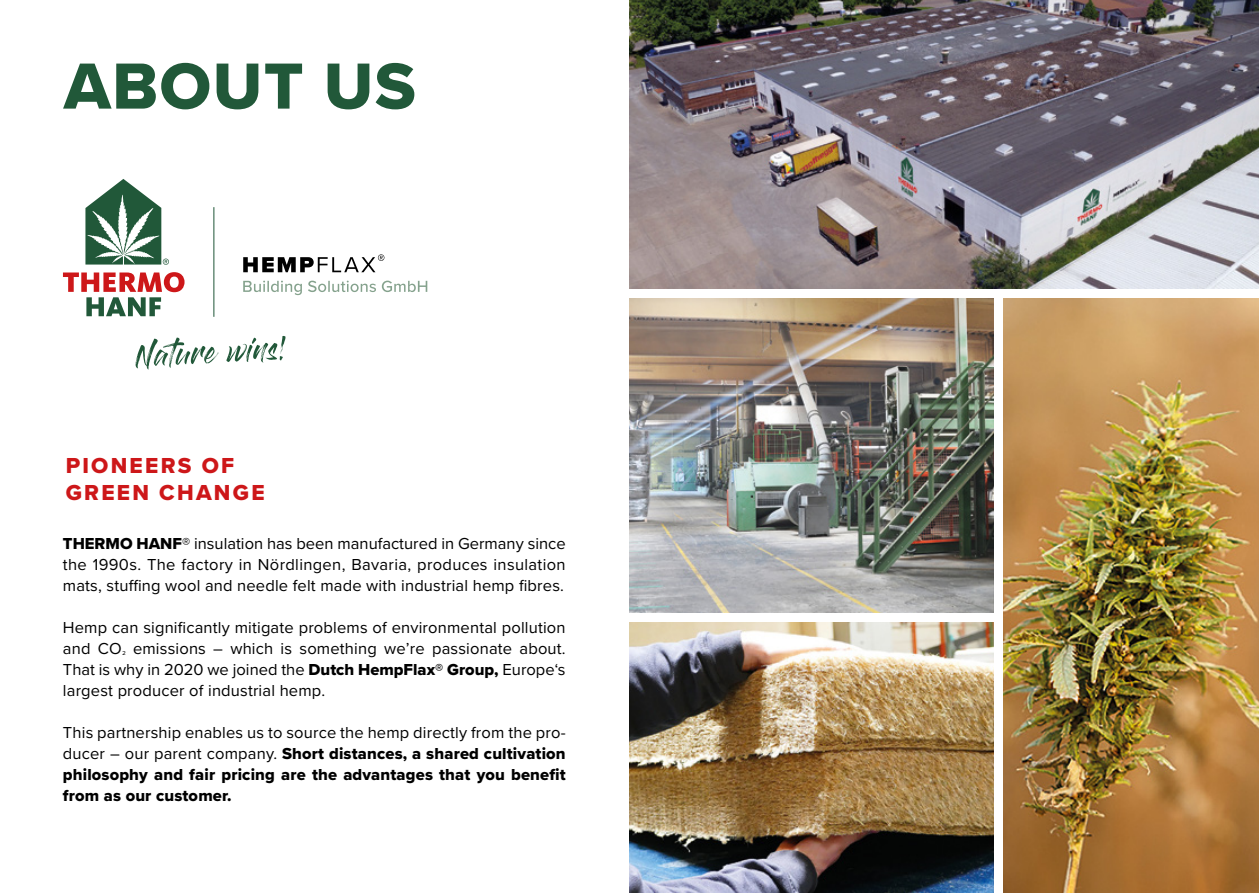
<style>
.page{position:relative;width:1259px;height:893px;background:#fff}
.page>*{position:absolute;margin:0;border:0;box-sizing:border-box;transform-origin:0 0}
.t1{font:67.5px "Proxima Nova Extrabld";letter-spacing:.02em;color:#215839}
.t2{font:22.5px/27px "Proxima Nova Extrabld";letter-spacing:.1em;color:#cd1719}
.t3{font:16.5px/21px "Proxima Nova";letter-spacing:.01em;color:#000;text-align:justify}
.t4{font:16.5px/21px "Proxima Nova Extrabld";letter-spacing:.01em;color:#000;text-align:justify}
.s1{font-family:"Proxima Nova Extrabld"}
.s2{font-family:"Proxima Nova"}
</style>
<div class="page">
<img style="left:629px;top:0;width:630px;height:288px">
<img style="left:629px;top:298px;width:364px;height:314px">
<img style="left:1003px;top:298px;width:256px;height:595px">
<img style="left:629px;top:623px;width:364px;height:270px">
<svg style="left:85px;top:179px;width:84px;height:86px"></svg>
<svg style="left:63px;top:272px;width:121px;height:44px"></svg>
<hr style="left:213px;top:207px;width:1px;height:110px;background:#215839">
<svg style="left:243px;top:281px;width:184px;height:14px"></svg>
<svg style="left:243px;top:254px;width:141px;height:18px"></svg>
<svg style="left:136px;top:336px;width:149px;height:33px"></svg>
<h1 class="t1" style="left:64px;top:36px;width:353px">ABOUT US</h1>
<h2 class="t2" style="left:66px;top:452px;width:200px">PIONEERS OF<br>GREEN CHANGE</h2>
<p class="t3" style="left:63px;top:532px;width:504px"><span class="s1">THERMO HANF</span>® insulation has been manufactured in Germany since the 1990s. The factory in Nördlingen, Bavaria, produces insulation mats, stuffing wool and needle felt made with industrial hemp fibres.</p>
<p class="t3" style="left:63px;top:616px;width:504px">Hemp can significantly mitigate problems of environmental pollution and CO<sub>²</sub> emissions – which is something we’re passionate about.<br>That is why in 2020 we joined the <span class="s1">Dutch HempFlax® Group,</span> Europe‘s largest producer of industrial hemp.</p>
<p class="t3" style="left:63px;top:721px;width:504px">This partnership enables us to source the hemp directly from the pro-</p>
<p class="t4" style="left:63px;top:742px;width:504px"><span class="s2">ducer – our parent company.</span> Short distances, a shared cultivation philosophy and fair pricing are the advantages that you benefit from as our customer.</p>
</div>
